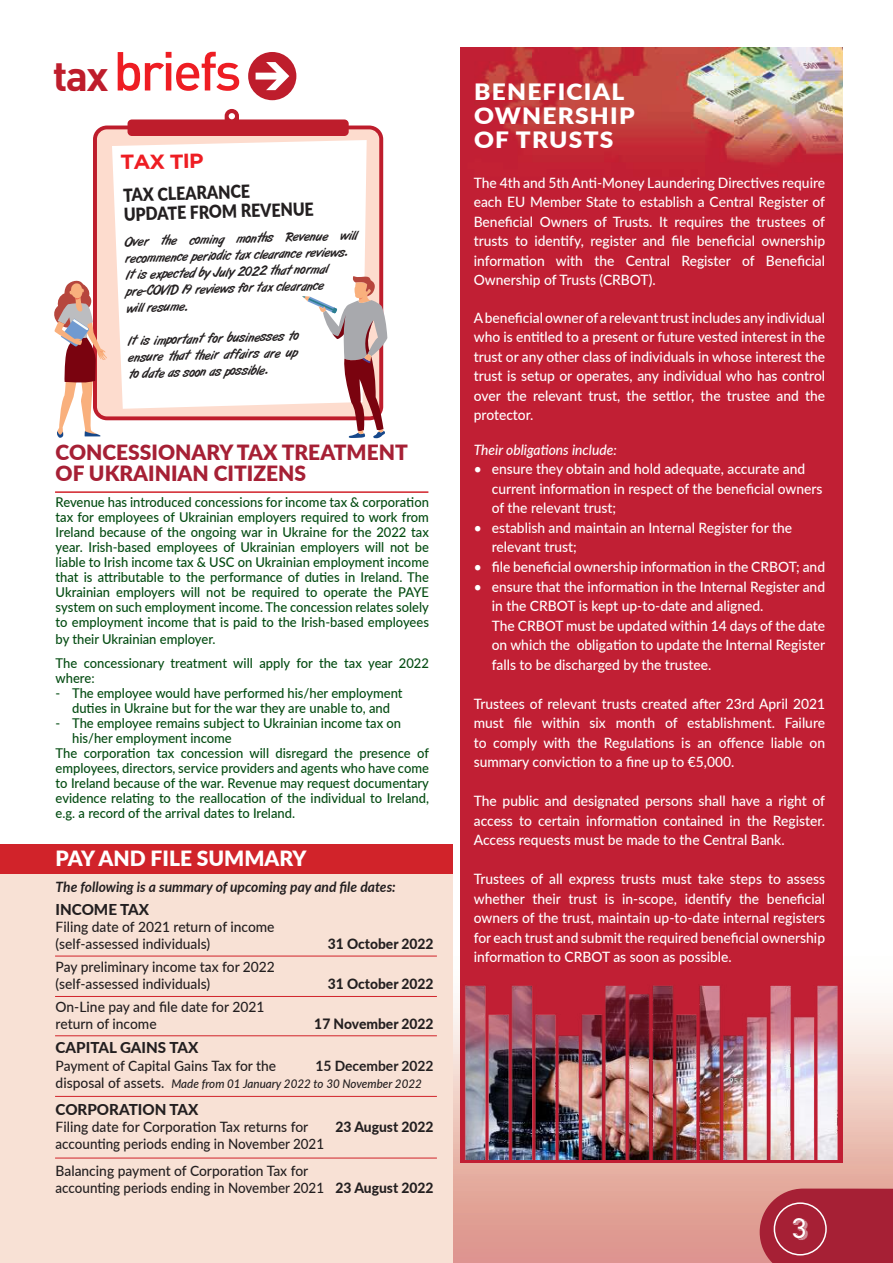
<style>
.page{position:relative;width:893px;height:1263px;background:#fff}
.page>*{position:absolute;margin:0;border:0;box-sizing:border-box;transform-origin:0 0}
.t1{font:500 54px "DIN";letter-spacing:-.05em;color:#ee1d23}
.t2{font:36px "Airbag";color:#fff}
.t3{font:900 22.5px/24px "Lato";letter-spacing:.05em;color:#fff;scale:1.09 1}
.t4{font:900 21px/21px "Lato";color:#a62035}
.t5{font:900 21px "Lato";color:#fff}
.t6{font:700 20.25px "Gotham";color:#ee1d23;scale:1.08 1}
.t7{font:900 18px/19.6px "Lato";color:#231f20;scale:.88 1}
.t8{font:800 15px "Lato";color:#231f20}
.t9{font:500 14.25px/19.5px "Lato";color:#fff;text-align:justify}
.t10{font:500 14.25px/17.1px "Lato";color:#231f20}
.t11{font:500 14.25px/26.1px "Lato";color:#231f20;scale:.94 1}
.t12{font:800 14.25px "Lato";color:#231f20}
.t13{font:italic 700 14.25px "Lato";color:#231f20}
.t14{font:italic 500 14.25px "Lato";color:#fff}
.t15{font:700 14.25px "Lato";color:#231f20}
.t16{font:500 13.5px/15px "Lato";color:#034b11;text-align:justify;scale:.96 1}
.t17{font:13.5px/16.4px "Art Brush";color:#231f20}
.t18{font:italic 500 12px "Lato";color:#231f20}
.s1{font-weight:700;font-size:42px;color:#be1d2c}
.s2{font-style:normal;font-size:14.25px}
.s3{font-weight:800}
</style>
<div class="page">
<svg style="left:452px;top:658px;width:441px;height:605px"></svg>
<div style="left:0;top:844px;width:452px;height:419px;background:#f8e1d5"></div>
<div style="left:0;top:844px;width:452px;height:30px;background:#d1232a"></div>
<svg style="left:760px;top:1188px;width:133px;height:75px;background:#aa2a3d"></svg>
<div style="left:774px;top:1202px;width:53px;height:53px;border:2px solid #fff;border-radius:50%"></div>
<svg style="left:93px;top:126px;width:290px;height:294px;background:#c12835"></svg>
<div style="left:97px;top:129px;width:282px;height:287px;background:#fddcce;border-radius:10px"></div>
<div style="left:112px;top:140px;width:255px;height:269px;background:#fff"></div>
<svg style="left:128px;top:109px;width:221px;height:27px"></svg>
<svg style="left:302px;top:273px;width:85px;height:165px"></svg>
<svg style="left:54px;top:279px;width:53px;height:159px"></svg>
<img style="left:461px;top:48px;width:382px;height:1114px">
<hr style="left:55px;top:491px;width:373px;height:2px;background:#d1232a">
<hr style="left:55px;top:956px;width:382px;height:1px;background:#d1232a">
<hr style="left:55px;top:996px;width:382px;height:1px;background:#d1232a">
<hr style="left:55px;top:1035px;width:382px;height:1px;background:#d1232a">
<hr style="left:55px;top:1096px;width:382px;height:1px;background:#d1232a">
<hr style="left:55px;top:1158px;width:382px;height:1px;background:#d1232a">
<img style="left:461px;top:978px;width:381px;height:182px">
<h1 class="t1" style="left:53px;top:35px;width:190px"><span class="s1">tax</span> briefs</h1>
<h3 class="t6" style="left:120px;top:151px;width:79px;rotate:-1deg">TAX TIP</h3>
<p class="t7" style="left:123px;top:185px;width:218px;rotate:-2deg">TAX CLEARANCE<br>UPDATE FROM REVENUE</p>
<p class="t17" style="left:124px;top:235px;width:234px;rotate:-2deg">Over the coming months Revenue will recommence periodic tax clearance reviews.<br>It is expected by July 2022 that normal pre-COVID 19 reviews for tax clearance<br>will resume.</p>
<p class="t17" style="left:127px;top:333px;width:173px;text-align:justify;rotate:-2deg">It is important for businesses to ensure that their affairs are up to date as soon as possible.</p>
<h3 class="t4" style="left:56px;top:441px;width:354px">CONCESSIONARY TAX TREATMENT<br>OF UKRAINIAN CITIZENS</h3>
<p class="t16" style="left:56px;top:494px;width:390px">Revenue has introduced concessions for income tax &amp; corporation tax for employees of Ukrainian employers required to work from Ireland because of the ongoing war in Ukraine for the 2022 tax year. Irish-based employees of Ukrainian employers will not be liable to Irish income tax &amp; USC on Ukrainian employment income that is attributable to the performance of duties in Ireland. The Ukrainian employers will not be required to operate the PAYE system on such employment income. The concession relates solely to employment income that is paid to the Irish-based employees</p>
<p class="t16" style="left:56px;top:626px;width:390px;line-height:24px">by their Ukrainian employer.<br>The concessionary treatment will apply for the tax year 2022</p>
<p class="t16" style="left:56px;top:670px;width:42px">where:</p>
<p class="t16" style="left:56px;top:685px;width:363px;text-align:center">- The employee would have performed his/her employment duties in Ukraine but for the war they are unable to, and</p>
<p class="t16" style="left:56px;top:715px;width:361px">- The employee remains subject to Ukrainian income tax on</p>
<p class="t16" style="left:72px;top:730px;width:168px">his/her employment income</p>
<p class="t16" style="left:56px;top:745px;width:390px">The corporation tax concession will disregard the presence of</p>
<p class="t16" style="left:56px;top:760px;width:390px">employees, directors, service providers and agents who have come</p>
<p class="t16" style="left:56px;top:775px;width:390px">to Ireland because of the war. Revenue may request documentary</p>
<p class="t16" style="left:56px;top:790px;width:390px">evidence relating to the reallocation of the individual to Ireland,</p>
<p class="t16" style="left:56px;top:805px;width:251px">e.g. a record of the arrival dates to Ireland.</p>
<h3 class="t5" style="left:56px;top:843px;width:252px">PAY AND FILE SUMMARY</h3>
<p class="t13" style="left:56px;top:876px;width:342px">The following is a summary of upcoming pay and file dates:</p>
<p class="t8" style="left:56px;top:898px;width:95px">INCOME TAX</p>
<p class="t10" style="left:56px;top:917px;width:220px">Filing date of 2021 return of income (self-assessed individuals)</p>
<p class="t12" style="left:328px;top:933px;width:107px">31 October 2022</p>
<p class="t10" style="left:56px;top:958px;width:221px">Pay preliminary income tax for 2022 (self-assessed individuals)</p>
<p class="t10" style="left:56px;top:998px;width:210px">On-Line pay and file date for 2021 return of income</p>
<p class="t12" style="left:328px;top:973px;width:107px">31 October 2022</p>
<p class="t12" style="left:314px;top:1014px;width:121px">17 November 2022</p>
<p class="t8" style="left:56px;top:1037px;width:144px">CAPITAL GAINS TAX</p>
<p class="t10" style="left:56px;top:1056px;width:222px">Payment of Capital Gains Tax for the</p>
<p class="t15" style="left:315px;top:1055px;width:120px">15 December 2022</p>
<p class="t18" style="left:56px;top:1075px;width:368px"><span class="s2">disposal of assets.</span> Made from 01 January 2022 to 30 November 2022</p>
<p class="t8" style="left:56px;top:1099px;width:144px">CORPORATION TAX</p>
<p class="t10" style="left:56px;top:1118px;width:254px">Filing date for Corporation Tax returns for</p>
<p class="t12" style="left:336px;top:1116px;width:100px">23 August 2022</p>
<p class="t11" style="left:56px;top:1130px;width:287px">accounting periods ending in November 2021<br>Balancing payment of Corporation Tax for</p>
<p class="t11" style="left:56px;top:1174px;width:404px">accounting periods ending in November 2021 <span class="s3">23 August 2022</span></p>
<h3 class="t3" style="left:474px;top:79px;width:149px">BENEFICIAL<br>OWNERSHIP<br>OF TRUSTS</h3>
<p class="t9" style="left:474px;top:172px;width:353px">The 4th and 5th Anti-Money Laundering Directives require each EU Member State to establish a Central Register of Beneficial Owners of Trusts. It requires the trustees of trusts to identify, register and file beneficial ownership information with the Central Register of Beneficial Ownership of Trusts (CRBOT).</p>
<p class="t9" style="left:474px;top:307px;width:353px">A beneficial owner of a relevant trust includes any individual who is entitled to a present or future vested interest in the trust or any other class of individuals in whose interest the trust is setup or operates, any individual who has control over the relevant trust, the settlor, the trustee and the protector.</p>
<p class="t14" style="left:474px;top:439px;width:145px">Their obligations include:</p>
<p class="t9" style="left:492px;top:459px;width:332px;text-align:left;text-indent:-18px">• ensure they obtain and hold adequate, accurate and current information in respect of the beneficial owners of the relevant trust;</p>
<p class="t9" style="left:492px;top:517px;width:302px;text-indent:-18px">• establish and maintain an Internal Register for the relevant trust;</p>
<p class="t9" style="left:474px;top:556px;width:353px">• file beneficial ownership information in the CRBOT; and</p>
<p class="t9" style="left:492px;top:576px;width:335px;text-align:left;text-indent:-18px">• ensure that the information in the Internal Register and in the CRBOT is kept up-to-date and aligned.<br>The CRBOT must be updated within 14 days of the date on which the obligation to update the Internal Register falls to be discharged by the trustee.</p>
<p class="t9" style="left:474px;top:693px;width:353px">Trustees of relevant trusts created after 23rd April 2021 must file within six month of establishment. Failure to comply with the Regulations is an offence liable on summary conviction to a fine up to €5,000.</p>
<p class="t9" style="left:474px;top:790px;width:353px">The public and designated persons shall have a right of access to certain information contained in the Register.<br>Access requests must be made to the Central Bank.</p>
<p class="t9" style="left:474px;top:868px;width:353px">Trustees of all express trusts must take steps to assess whether their trust is in-scope, identify the beneficial owners of the trust, maintain up-to-date internal registers for each trust and submit the required beneficial ownership information to CRBOT as soon as possible.</p>
<h2 class="t2" style="left:790px;top:1214px;width:22px">3</h2>
</div>
